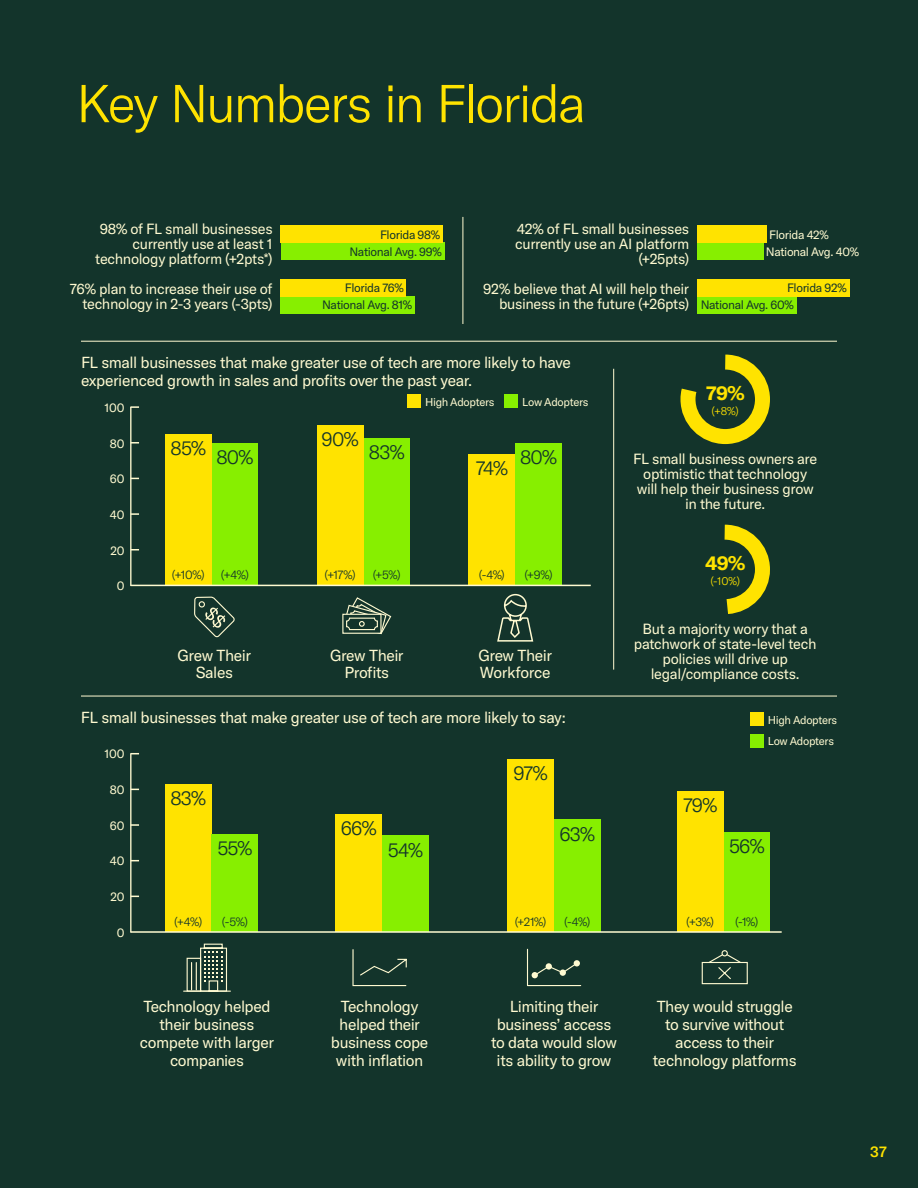
<style>
.page{position:relative;width:918px;height:1188px;background:#13342b}
.page>*{position:absolute;margin:0;border:0;box-sizing:border-box;transform-origin:0 0}
.t1{font:300 52.5px "GT America";letter-spacing:-.045em;color:#ffe300}
.t2{font:300 19.5px "GT America";letter-spacing:-.04em;color:#13342b}
.t3{font:700 19.5px "GT America";color:#ffe300}
.t4{font:15.75px/18px "GT America";letter-spacing:-.03em;color:#fffad1;text-align:center}
.t5{font:500 15px "GT America";color:#ffe300}
.t6{font:14.55px/15px "GT America";letter-spacing:-.025em;color:#fffad1;text-align:right}
.t7{font:12.15px "GT America";letter-spacing:-.01em;color:#fffad1}
.t8{font:12px "GT America";letter-spacing:-.035em;color:#13342b}
.t9{font:300 12px "GT America";color:#13342b}
.t10{font:12px "GT America";letter-spacing:-.035em;color:#fffad1}
.t11{font:11.25px/21.5px "GT America";letter-spacing:-.03em;color:#fffad1}
.t12{font:300 11.25px "GT America";color:#ffe300}
</style>
<div class="page">
<div style="left:724px;top:832px;width:46px;height:100px;background:#87ef00"></div>
<div style="left:677px;top:791px;width:47px;height:141px;background:#ffe300"></div>
<div style="left:554px;top:820px;width:47px;height:112px;background:#87ef00"></div>
<div style="left:335px;top:815px;width:47px;height:117px;background:#ffe300"></div>
<div style="left:507px;top:759px;width:47px;height:173px;background:#ffe300"></div>
<div style="left:363px;top:438px;width:47px;height:147px;background:#87ef00"></div>
<div style="left:317px;top:425px;width:46px;height:160px;background:#ffe300"></div>
<div style="left:469px;top:454px;width:46px;height:131px;background:#ffe300"></div>
<div style="left:212px;top:443px;width:46px;height:142px;background:#87ef00"></div>
<div style="left:515px;top:443px;width:47px;height:142px;background:#87ef00"></div>
<div style="left:165px;top:434px;width:47px;height:151px;background:#ffe300"></div>
<div style="left:165px;top:784px;width:47px;height:148px;background:#ffe300"></div>
<div style="left:212px;top:834px;width:46px;height:98px;background:#87ef00"></div>
<div style="left:382px;top:836px;width:47px;height:96px;background:#87ef00"></div>
<div style="left:504px;top:394px;width:14px;height:14px;background:#87ef00"></div>
<hr style="left:81px;top:696px;width:756px;height:1px;background:#fffad1">
<hr style="left:613px;top:369px;width:1px;height:301px;background:#fffad1">
<hr style="left:81px;top:341px;width:756px;height:1px;background:#fffad1">
<hr style="left:184px;top:991px;width:46px;height:1px;background:#fffad1">
<svg style="left:186px;top:943px;width:42px;height:49px"></svg>
<svg style="left:526px;top:948px;width:56px;height:39px"></svg>
<div style="left:546px;top:963px;width:6px;height:7px;background:#fffad1;border-radius:50%"></div>
<div style="left:560px;top:969px;width:6px;height:7px;background:#fffad1;border-radius:50%"></div>
<div style="left:574px;top:960px;width:6px;height:7px;background:#fffad1;border-radius:50%"></div>
<div style="left:702px;top:962px;width:46px;height:22px;border:1px solid #fffad1"></div>
<svg style="left:708px;top:950px;width:34px;height:30px"></svg>
<svg style="left:193px;top:596px;width:43px;height:101px"></svg>
<svg style="left:342px;top:597px;width:50px;height:38px"></svg>
<svg style="left:497px;top:593px;width:37px;height:49px"></svg>
<div style="left:407px;top:394px;width:14px;height:14px;background:#ffe300"></div>
<div style="left:281px;top:243px;width:163px;height:17px;background:#87ef00"></div>
<div style="left:281px;top:226px;width:162px;height:17px;background:#ffe300"></div>
<div style="left:281px;top:296px;width:134px;height:17px;background:#87ef00"></div>
<div style="left:281px;top:279px;width:125px;height:17px;background:#ffe300"></div>
<div style="left:697px;top:296px;width:99px;height:17px;background:#87ef00"></div>
<div style="left:697px;top:279px;width:152px;height:17px;background:#ffe300"></div>
<div style="left:697px;top:243px;width:66px;height:17px;background:#87ef00"></div>
<div style="left:697px;top:226px;width:70px;height:17px;background:#ffe300"></div>
<hr style="left:463px;top:217px;width:1px;height:107px;background:#fffad1">
<div style="left:750px;top:712px;width:14px;height:14px;background:#ffe300"></div>
<div style="left:750px;top:734px;width:14px;height:13px;background:#87ef00"></div>
<hr style="left:130px;top:407px;width:1px;height:179px;background:#fffad1">
<svg style="left:131px;top:406px;width:8px;height:2px"></svg>
<svg style="left:131px;top:442px;width:8px;height:2px"></svg>
<svg style="left:131px;top:513px;width:8px;height:2px"></svg>
<hr style="left:131px;top:585px;width:460px;height:1px;background:#fffad1">
<hr style="left:130px;top:753px;width:1px;height:179px;background:#fffad1">
<svg style="left:131px;top:824px;width:8px;height:2px"></svg>
<hr style="left:131px;top:931px;width:651px;height:2px;background:#fffad1">
<svg style="left:680px;top:354px;width:90px;height:91px"></svg>
<svg style="left:724px;top:524px;width:46px;height:90px"></svg>
<svg style="left:352px;top:949px;width:55px;height:38px"></svg>
<h1 class="t1" style="left:76px;top:73px;width:511px">Key Numbers in Florida</h1>
<p class="t6" style="left:95px;top:221px;width:179px">98% of FL small businesses currently use at least 1 technology platform (+2pts*)</p>
<p class="t6" style="left:515px;top:221px;width:175px">42% of FL small businesses currently use an AI platform (+25pts)</p>
<p class="t8" style="left:380px;top:228px;width:62px">Florida 98%</p>
<p class="t8" style="left:349px;top:245px;width:94px">National Avg. 99%</p>
<p class="t10" style="left:769px;top:228px;width:61px">Florida 42%</p>
<p class="t10" style="left:766px;top:245px;width:95px">National Avg. 40%</p>
<p class="t8" style="left:345px;top:281px;width:60px">Florida 76%</p>
<p class="t6" style="left:70px;top:282px;width:204px">76% plan to increase their use of technology in 2-3 years (-3pts)</p>
<p class="t6" style="left:483px;top:282px;width:207px">92% believe that AI will help their business in the future (+26pts)</p>
<p class="t8" style="left:322px;top:298px;width:91px">National Avg. 81%</p>
<p class="t8" style="left:787px;top:281px;width:61px">Florida 92%</p>
<p class="t8" style="left:701px;top:298px;width:95px">National Avg. 60%</p>
<p class="t4" style="left:81px;top:354px;width:491px;text-align:left">FL small businesses that make greater use of tech are more likely to have experienced growth in sales and profits over the past year.</p>
<p class="t11" style="left:425px;top:391px;width:71px">High Adopters</p>
<p class="t11" style="left:522px;top:391px;width:68px">Low Adopters</p>
<p class="t7" style="left:105px;top:400px;width:21px">100</p>
<p class="t3" style="left:706px;top:381px;width:40px">79%</p>
<p class="t12" style="left:712px;top:405px;width:29px">(+8%)</p>
<p class="t7" style="left:110px;top:436px;width:16px">80</p>
<p class="t7" style="left:110px;top:472px;width:16px">60</p>
<p class="t7" style="left:110px;top:507px;width:16px">40</p>
<p class="t7" style="left:110px;top:543px;width:16px">20</p>
<p class="t7" style="left:117px;top:579px;width:9px">0</p>
<p class="t2" style="left:171px;top:437px;width:37px">85%</p>
<p class="t2" style="left:322px;top:428px;width:38px">90%</p>
<p class="t2" style="left:369px;top:440px;width:37px">83%</p>
<p class="t2" style="left:216px;top:446px;width:38px">80%</p>
<p class="t2" style="left:520px;top:446px;width:38px">80%</p>
<p class="t2" style="left:476px;top:456px;width:33px">74%</p>
<p class="t9" style="left:172px;top:568px;width:34px">(+10%)</p>
<p class="t9" style="left:221px;top:568px;width:30px">(+4%)</p>
<p class="t9" style="left:324px;top:568px;width:33px">(+17%)</p>
<p class="t9" style="left:373px;top:568px;width:30px">(+5%)</p>
<p class="t9" style="left:479px;top:568px;width:27px">(-4%)</p>
<p class="t9" style="left:524px;top:568px;width:30px">(+9%)</p>
<p class="t4" style="left:178px;top:647px;width:75px;line-height:16.5px">Grew Their<br>Sales</p>
<p class="t4" style="left:330px;top:647px;width:75px;line-height:16.5px">Grew Their<br>Profits</p>
<p class="t4" style="left:478px;top:647px;width:75px;line-height:16.5px;text-align:left">Grew Their<br>Workforce</p>
<p class="t4" style="left:81px;top:708px;width:486px">FL small businesses that make greater use of tech are more likely to say:</p>
<p class="t7" style="left:105px;top:747px;width:21px">100</p>
<p class="t7" style="left:110px;top:783px;width:16px">80</p>
<p class="t7" style="left:110px;top:818px;width:16px">60</p>
<p class="t7" style="left:110px;top:854px;width:16px">40</p>
<p class="t7" style="left:110px;top:890px;width:16px">20</p>
<p class="t2" style="left:170px;top:787px;width:37px">83%</p>
<p class="t2" style="left:341px;top:817px;width:37px">66%</p>
<p class="t2" style="left:217px;top:837px;width:37px">55%</p>
<p class="t2" style="left:388px;top:839px;width:37px">54%</p>
<p class="t2" style="left:514px;top:762px;width:36px">97%</p>
<p class="t2" style="left:559px;top:823px;width:37px">63%</p>
<p class="t6" style="left:633px;top:451px;width:185px;text-align:center">FL small business owners are optimistic that technology will help their business grow in the future.</p>
<p class="t3" style="left:705px;top:551px;width:42px">49%</p>
<p class="t12" style="left:710px;top:575px;width:31px">(-10%)</p>
<p class="t6" style="left:634px;top:621px;width:184px;text-align:center">But a majority worry that a patchwork of state-level tech policies will drive up legal/compliance costs.</p>
<p class="t11" style="left:768px;top:709px;width:71px">High Adopters<br>Low Adopters</p>
<p class="t2" style="left:683px;top:794px;width:36px">79%</p>
<p class="t2" style="left:729px;top:835px;width:37px">56%</p>
<p class="t7" style="left:117px;top:925px;width:9px">0</p>
<p class="t9" style="left:174px;top:914px;width:30px">(+4%)</p>
<p class="t9" style="left:222px;top:914px;width:28px">(-5%)</p>
<p class="t9" style="left:515px;top:914px;width:33px">(+21%)</p>
<p class="t9" style="left:564px;top:914px;width:27px">(-4%)</p>
<p class="t9" style="left:686px;top:914px;width:30px">(+3%)</p>
<p class="t9" style="left:735px;top:914px;width:25px">(-1%)</p>
<p class="t4" style="left:140px;top:998px;width:136px">Technology helped their business compete with larger companies</p>
<p class="t4" style="left:331px;top:998px;width:99px">Technology helped their business cope with inflation</p>
<p class="t4" style="left:491px;top:998px;width:127px">Limiting their business’ access to data would slow its ability to grow</p>
<p class="t4" style="left:653px;top:998px;width:145px">They would struggle to survive without access to their technology platforms</p>
<p class="t5" style="left:870px;top:1143px;width:18px">37</p>
</div>
